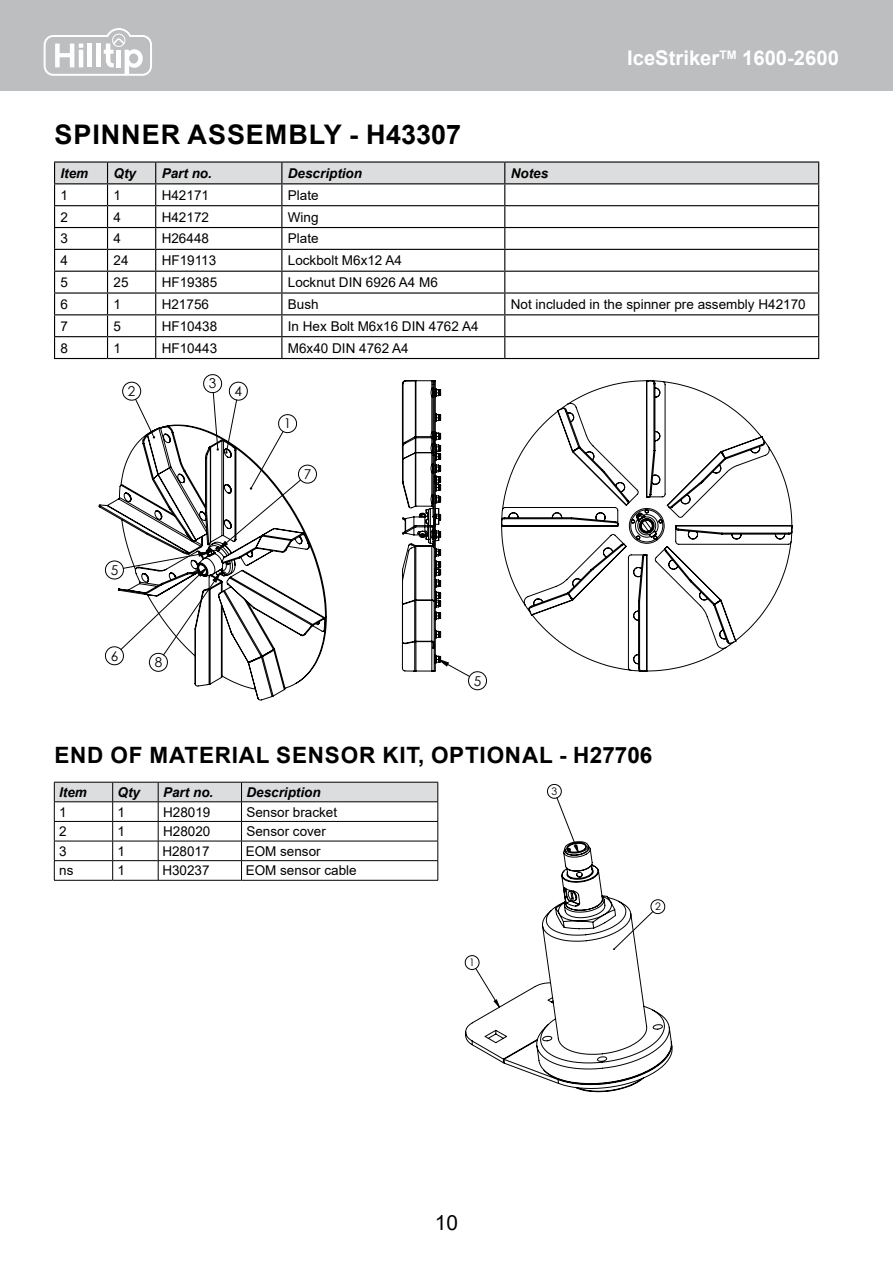
<style>
.page{position:relative;width:893px;height:1263px;background:#fff}
.page>*{position:absolute;margin:0;border:0;box-sizing:border-box;transform-origin:0 0}
.t1{font:700 27px "Arial";letter-spacing:.035em;color:#000}
.t2{font:700 22.5px "Arial";letter-spacing:.035em;color:#000}
.t3{font:20.85px "Arial";color:#000}
.t4{font:700 20.25px "Arial";color:#fff}
.t5{font:13.5px "Arial";color:#000}
.t6{font:italic 700 13.5px "Arial";color:#000}
.t7{font:13.5px "Century Gothic";color:#000}
.t8{font:10.35px "Century Gothic";color:#000}
</style>
<div class="page">
<div style="left:0;top:0;width:893px;height:90px;background:#bcbec0"></div>
<svg style="left:43px;top:28px;width:109px;height:48px"></svg>
<hr style="left:54px;top:880px;width:59px;height:1px;background:#000">
<hr style="left:113px;top:880px;width:45px;height:1px;background:#000">
<hr style="left:158px;top:880px;width:84px;height:1px;background:#000">
<hr style="left:242px;top:880px;width:196px;height:1px;background:#000">
<svg style="left:54px;top:782px;width:384px;height:98px"></svg>
<hr style="left:54px;top:801px;width:59px;height:1px;background:#000">
<hr style="left:113px;top:801px;width:45px;height:1px;background:#000">
<hr style="left:158px;top:801px;width:84px;height:1px;background:#000">
<hr style="left:242px;top:801px;width:196px;height:1px;background:#000">
<svg style="left:465px;top:841px;width:208px;height:251px"></svg>
<hr style="left:54px;top:161px;width:54px;height:2px;background:#000">
<hr style="left:108px;top:161px;width:48px;height:2px;background:#000">
<hr style="left:156px;top:161px;width:126px;height:2px;background:#000">
<hr style="left:282px;top:161px;width:223px;height:2px;background:#000">
<hr style="left:505px;top:161px;width:314px;height:2px;background:#000">
<svg style="left:54px;top:162px;width:765px;height:196px"></svg>
<hr style="left:54px;top:358px;width:54px;height:1px;background:#000">
<hr style="left:108px;top:358px;width:48px;height:1px;background:#000">
<hr style="left:156px;top:358px;width:126px;height:1px;background:#000">
<hr style="left:282px;top:358px;width:223px;height:1px;background:#000">
<hr style="left:505px;top:358px;width:314px;height:1px;background:#000">
<svg style="left:501px;top:380px;width:292px;height:292px"></svg>
<svg style="left:401px;top:380px;width:41px;height:292px"></svg>
<svg style="left:98px;top:424px;width:229px;height:277px"></svg>
<h3 class="t4" style="left:627px;top:44px;width:213px">IceStriker<sup>TM</sup> 1600-2600</h3>
<h1 class="t1" style="left:54px;top:115px;width:408px">SPINNER ASSEMBLY - H43307</h1>
<p class="t6" style="left:61px;top:164px;width:29px">Item</p>
<p class="t6" style="left:114px;top:164px;width:24px">Qty</p>
<p class="t6" style="left:162px;top:164px;width:52px">Part no.</p>
<p class="t6" style="left:288px;top:164px;width:76px">Description</p>
<p class="t6" style="left:511px;top:164px;width:39px">Notes</p>
<p class="t5" style="left:61px;top:186px;width:9px">1</p>
<p class="t5" style="left:114px;top:186px;width:9px">1</p>
<p class="t5" style="left:162px;top:186px;width:49px">H42171</p>
<p class="t5" style="left:288px;top:186px;width:32px">Plate</p>
<p class="t5" style="left:61px;top:207px;width:9px">2</p>
<p class="t5" style="left:114px;top:207px;width:9px">4</p>
<p class="t5" style="left:162px;top:207px;width:49px">H42172</p>
<p class="t5" style="left:288px;top:207px;width:32px">Wing</p>
<p class="t5" style="left:61px;top:229px;width:9px">3</p>
<p class="t5" style="left:114px;top:229px;width:9px">4</p>
<p class="t5" style="left:162px;top:229px;width:49px">H26448</p>
<p class="t5" style="left:288px;top:229px;width:32px">Plate</p>
<p class="t5" style="left:61px;top:251px;width:9px">4</p>
<p class="t5" style="left:114px;top:251px;width:17px">24</p>
<p class="t5" style="left:162px;top:251px;width:56px">HF19113</p>
<p class="t5" style="left:288px;top:251px;width:116px">Lockbolt M6x12 A4</p>
<p class="t5" style="left:61px;top:273px;width:9px">5</p>
<p class="t5" style="left:114px;top:273px;width:17px">25</p>
<p class="t5" style="left:162px;top:273px;width:57px">HF19385</p>
<p class="t5" style="left:288px;top:273px;width:152px">Locknut DIN 6926 A4 M6</p>
<p class="t5" style="left:61px;top:295px;width:9px">6</p>
<p class="t5" style="left:114px;top:295px;width:9px">1</p>
<p class="t5" style="left:162px;top:295px;width:49px">H21756</p>
<p class="t5" style="left:288px;top:295px;width:32px">Bush</p>
<p class="t5" style="left:511px;top:295px;width:296px">Not included in the spinner pre assembly H42170</p>
<p class="t5" style="left:61px;top:317px;width:9px">7</p>
<p class="t5" style="left:114px;top:317px;width:9px">5</p>
<p class="t5" style="left:162px;top:317px;width:57px">HF10438</p>
<p class="t5" style="left:288px;top:317px;width:192px">In Hex Bolt M6x16 DIN 4762 A4</p>
<p class="t5" style="left:61px;top:338px;width:9px">8</p>
<p class="t5" style="left:114px;top:338px;width:9px">1</p>
<p class="t5" style="left:162px;top:338px;width:57px">HF10443</p>
<p class="t5" style="left:288px;top:338px;width:122px">M6x40 DIN 4762 A4</p>
<p class="t7" style="left:128px;top:382px;width:9px">2</p>
<p class="t7" style="left:111px;top:560px;width:9px">5</p>
<p class="t7" style="left:111px;top:646px;width:9px">6</p>
<p class="t7" style="left:155px;top:653px;width:9px">8</p>
<p class="t7" style="left:209px;top:374px;width:9px">3</p>
<p class="t7" style="left:235px;top:382px;width:9px">4</p>
<p class="t7" style="left:284px;top:414px;width:9px">1</p>
<p class="t7" style="left:304px;top:465px;width:9px">7</p>
<p class="t7" style="left:474px;top:671px;width:9px">5</p>
<h2 class="t2" style="left:54px;top:739px;width:599px">END OF MATERIAL SENSOR KIT, OPTIONAL - H27706</h2>
<p class="t6" style="left:59px;top:783px;width:29px">Item</p>
<p class="t6" style="left:118px;top:783px;width:24px">Qty</p>
<p class="t6" style="left:163px;top:783px;width:52px">Part no.</p>
<p class="t6" style="left:246px;top:783px;width:76px">Description</p>
<p class="t5" style="left:59px;top:802px;width:9px">1</p>
<p class="t5" style="left:118px;top:802px;width:9px">1</p>
<p class="t5" style="left:163px;top:802px;width:49px">H28019</p>
<p class="t5" style="left:246px;top:802px;width:92px">Sensor bracket</p>
<p class="t5" style="left:59px;top:822px;width:9px">2</p>
<p class="t5" style="left:118px;top:822px;width:9px">1</p>
<p class="t5" style="left:163px;top:822px;width:49px">H28020</p>
<p class="t5" style="left:246px;top:822px;width:81px">Sensor cover</p>
<p class="t5" style="left:59px;top:842px;width:9px">3</p>
<p class="t5" style="left:118px;top:842px;width:9px">1</p>
<p class="t5" style="left:162px;top:842px;width:49px">H28017</p>
<p class="t5" style="left:246px;top:842px;width:77px">EOM sensor</p>
<p class="t5" style="left:59px;top:861px;width:16px">ns</p>
<p class="t5" style="left:118px;top:861px;width:9px">1</p>
<p class="t5" style="left:162px;top:861px;width:49px">H30237</p>
<p class="t5" style="left:246px;top:861px;width:113px">EOM sensor cable</p>
<p class="t8" style="left:552px;top:784px;width:7px">3</p>
<p class="t8" style="left:469px;top:955px;width:7px">1</p>
<h3 class="t3" style="left:435px;top:1208px;width:25px">10</h3>
<p class="t8" style="left:655px;top:899px;width:7px">2</p>
</div>
